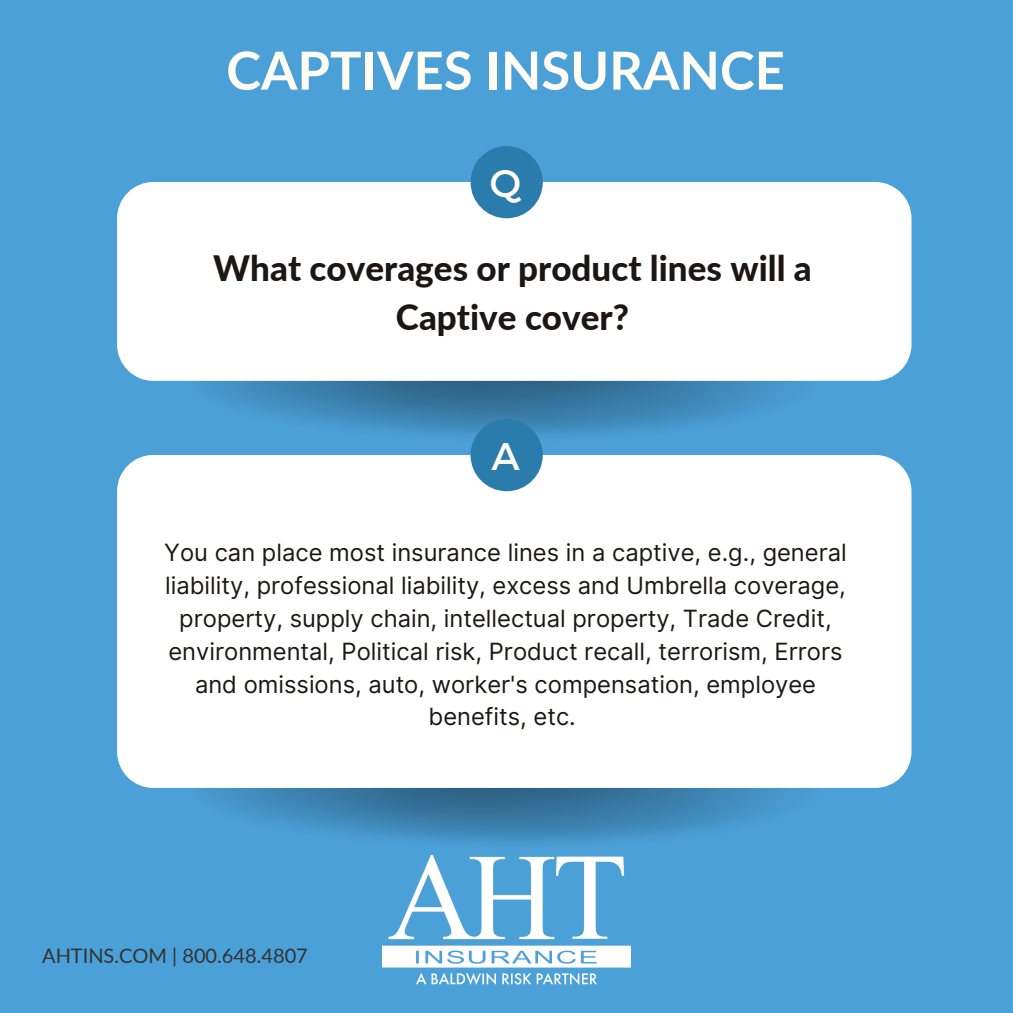
<style>
.page{position:relative;width:1013px;height:1013px;background:#fff}
.page>*{position:absolute;margin:0;border:0;box-sizing:border-box;transform-origin:0 0}
.t1{font:700 52.5px "Lato";color:#fffcf4}
.t2{font:38.5px "Montserrat";color:#fffcf4}
.t3{font:800 35px/48.8px "Lato";color:#1d1714;text-align:center}
.t4{font:23.75px/32.8px "Inter";color:#1d1714;text-align:center}
.t5{font:20px "Lato";color:#333}
</style>
<div class="page">
<div style="left:0;top:0;width:1012px;height:1012px;background:#4ba0d8"></div>
<div style="left:117px;top:182px;width:794px;height:199px;background:#fff;border-radius:36px"></div>
<div style="left:117px;top:455px;width:794px;height:333px;background:#fff;border-radius:36px"></div>
<div style="left:470px;top:146px;width:73px;height:72px;background:#297cab;border-radius:50%"></div>
<div style="left:470px;top:419px;width:73px;height:72px;background:#297cab;border-radius:50%"></div>
<img style="left:383px;top:855px;width:247px;height:129px">
<p class="t1" style="left:226px;top:38px;width:560px">CAPTIVES INSURANCE</p>
<p class="t2" style="left:490px;top:159px;width:33px">Q</p>
<p class="t3" style="left:213px;top:243px;width:600px">What coverages or product lines will a<br>Captive cover?</p>
<p class="t2" style="left:491px;top:431px;width:30px">A</p>
<p class="t4" style="left:164px;top:536px;width:684px">You can place most insurance lines in a captive, e.g., general liability, professional liability, excess and Umbrella coverage, property, supply chain, intellectual property, Trade Credit, environmental, Political risk, Product recall, terrorism, Errors and omissions, auto, worker's compensation, employee benefits, etc.</p>
<p class="t5" style="left:42px;top:942px;width:267px">AHTINS.COM | 800.648.4807</p>
</div>
